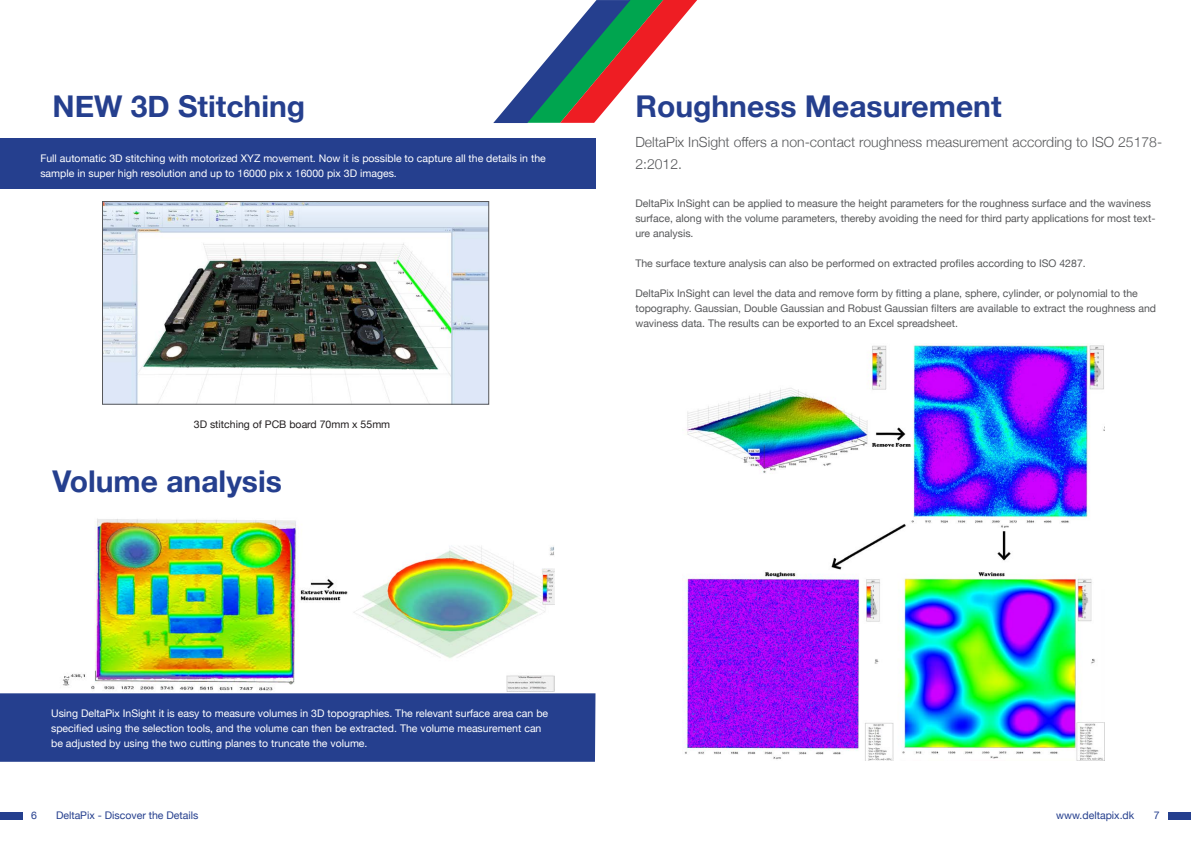
<style>
.page{position:relative;width:1191px;height:842px;background:#fff}
.page>*{position:absolute;margin:0;border:0;box-sizing:border-box;transform-origin:0 0}
.Hl{font:700 30px "Helvetica Neue";color:#253f8e}
.Sl{font:300 14px/22px "Helvetica Neue";color:#57585a}
.Copy{font:10.5px/15px "Helvetica Neue";color:#57585a}
.Copy-2{font:10.5px/15px "Helvetica Neue";color:#fff}
.t1{font:10.5px "Helvetica Neue";color:#253f8e}
.Copy-3{font:10.5px "Helvetica Neue";color:#231f20}
</style>
<div class="page">
<div style="left:0;top:812px;width:23px;height:7px;background:#253f8e"></div>
<div style="left:1168px;top:812px;width:23px;height:7px;background:#253f8e"></div>
<div style="left:0;top:138px;width:595px;height:51px;background:#253f8e"></div>
<img style="left:104px;top:203px;width:383px;height:200px">
<div style="left:102px;top:201px;width:387px;height:204px;border:1px solid #57585a"></div>
<div style="left:0;top:693px;width:595px;height:69px;background:#253f8e"></div>
<img style="left:62px;top:518px;width:492px;height:173px">
<svg style="left:493px;top:0;width:204px;height:123px"></svg>
<img style="left:682px;top:343px;width:422px;height:417px">
<p class="Hl" style="left:52px;top:82px;width:254px">NEW 3D Stitching</p>
<p class="Copy-2" style="left:40px;top:151px;width:507px">Full automatic 3D stitching with motorized XYZ movement. Now it is possible to capture all the details in the sample in super high resolution and up to 16000 pix x 16000 pix 3D images.</p>
<p class="Copy-3" style="left:194px;top:416px;width:198px">3D stitching of PCB board 70mm x 55mm</p>
<p class="Hl" style="left:52px;top:457px;width:231px">Volume analysis</p>
<p class="Copy-2" style="left:51px;top:706px;width:498px">Using DeltaPix InSight it is easy to measure volumes in 3D topographies. The relevant surface area can be specified using the selection tools, and the volume can then be extracted. The volume measurement can be adjusted by using the two cutting planes to truncate the volume.</p>
<p class="Hl" style="left:635px;top:82px;width:368px">Roughness Measurement</p>
<p class="Sl" style="left:635px;top:130px;width:528px">DeltaPix InSight offers a non-contact roughness measurement according to ISO 25178-<br>2:2012.</p>
<p class="Copy" style="left:635px;top:196px;width:521px">DeltaPix InSight can be applied to measure the height parameters for the roughness surface and the waviness surface, along with the volume parameters, thereby avoiding the need for third party applications for most text&shy;ure analysis.</p>
<p class="Copy" style="left:635px;top:256px;width:452px">The surface texture analysis can also be performed on extracted profiles according to ISO 4287.</p>
<p class="Copy" style="left:635px;top:286px;width:522px">DeltaPix InSight can level the data and remove form by fitting a plane, sphere, cylinder, or polynomial to the topography. Gaussian, Double Gaussian and Robust Gaussian filters are available to extract the roughness and waviness data. The results can be exported to an Excel spreadsheet.</p>
<p class="t1" style="left:31px;top:808px;width:7px">6</p>
<p class="t1" style="left:56px;top:808px;width:144px">DeltaPix - Discover the Details</p>
<p class="t1" style="left:1056px;top:808px;width:79px">www.deltapix.dk</p>
<p class="t1" style="left:1154px;top:808px;width:7px">7</p>
</div>
